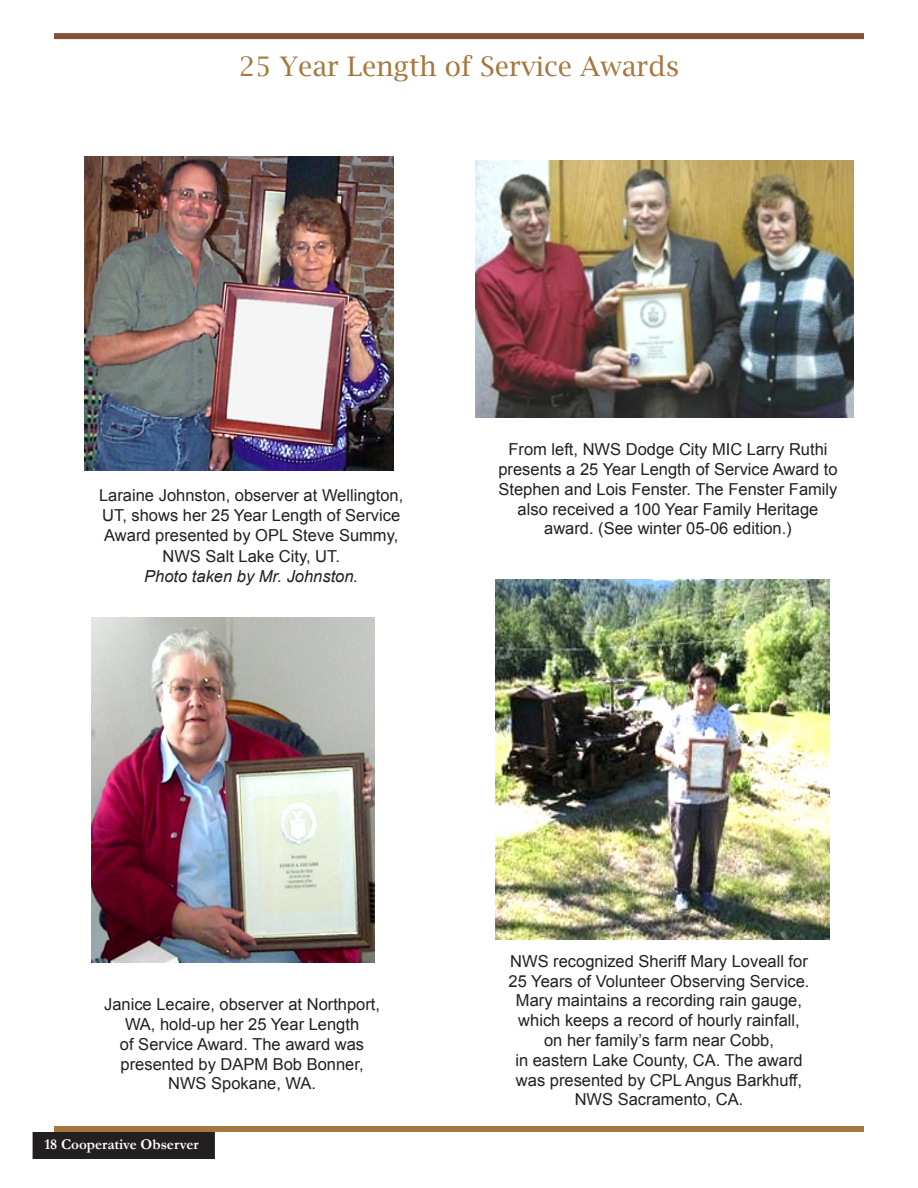
<style>
.page{position:relative;width:918px;height:1188px;background:#fff}
.page>*{position:absolute;margin:0;border:0;box-sizing:border-box;transform-origin:0 0}
.t1{font:27px "Lucida Bright";color:#a5783f}
.t2{font:16.5px/19.8px "Arial";color:#231f20;text-align:center}
.t3{font:italic 16.5px "Arial";color:#231f20}
.t4{font:700 15px "Garamond";color:#fff}
</style>
<div class="page">
<div style="left:33px;top:1133px;width:181px;height:25px;background:#231f20"></div>
<div style="left:33px;top:1132px;width:182px;height:27px;border:2px solid #231f20"></div>
<div style="left:54px;top:1126px;width:810px;height:6px;background:#a5783f"></div>
<div style="left:54px;top:33px;width:810px;height:6px;background:#835237"></div>
<img style="left:84px;top:156px;width:309px;height:315px">
<img style="left:91px;top:617px;width:284px;height:345px">
<img style="left:495px;top:580px;width:334px;height:360px">
<img style="left:476px;top:161px;width:378px;height:257px">
<h1 class="t1" style="left:239px;top:51px;width:442px">25 Year Length of Service Awards</h1>
<p class="t2" style="left:99px;top:485px;width:306px;text-align:left">Laraine Johnston, observer at Wellington,<br>UT, shows her 25 Year Length of Service<br>Award presented by OPL Steve Summy,</p>
<p class="t2" style="left:162px;top:547px;width:179px">NWS Salt Lake City, UT.</p>
<p class="t3" style="left:144px;top:566px;width:216px">Photo taken by Mr. Johnston.</p>
<p class="t2" style="left:498px;top:440px;width:341px">From left, NWS Dodge City MIC Larry Ruthi presents a 25 Year Length of Service Award to Stephen and Lois Fenster. The Fenster Family also received a 100 Year Family Heritage award. (See winter 05-06 edition.)</p>
<p class="t2" style="left:104px;top:995px;width:278px">Janice Lecaire, observer at Northport,<br>WA, hold-up her 25 Year Length<br>of Service Award. The award was presented by DAPM Bob Bonner,<br>NWS Spokane, WA.</p>
<p class="t4" style="left:44px;top:1134px;width:156px">18 Cooperative Observer</p>
<p class="t2" style="left:509px;top:951px;width:302px">NWS recognized Sheriff Mary Loveall for 25 Years of Volunteer Observing Service.<br>Mary maintains a recording rain gauge, which keeps a record of hourly rainfall, on her family’s farm near Cobb,<br>in eastern Lake County, CA. The award was presented by CPL Angus Barkhuff, NWS Sacramento, CA.</p>
</div>
